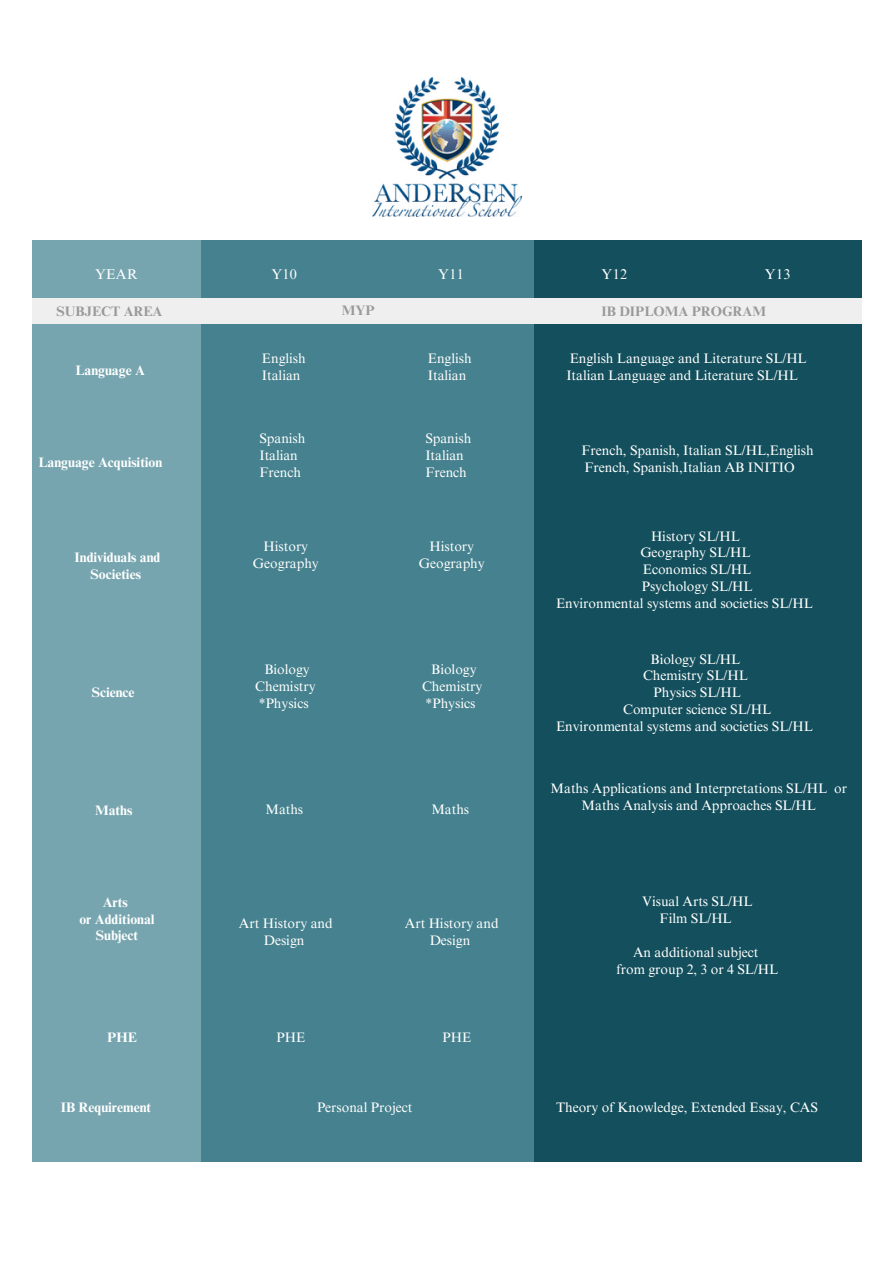
<style>
.page{position:relative;width:894px;height:1264px;background:#fff}
.page>*{position:absolute;margin:0;border:0;box-sizing:border-box;transform-origin:0 0}
.t1{font:14.1px "Times NRMT Pro";letter-spacing:.015em;color:#fff}
.t2{font:13.8px/16.8px "Times NRMT Pro";color:#fff;text-align:center}
.t3{font:700 13.8px/16.8px "Times NRMT Pro";color:#fff;text-align:center}
.t4{font:700 13.8px "Times NRMT Pro";color:#999}
</style>
<div class="page">
<div style="left:32px;top:240px;width:170px;height:59px;background:#76a5af"></div>
<div style="left:202px;top:240px;width:333px;height:59px;background:#45818e"></div>
<div style="left:534px;top:240px;width:327px;height:59px;background:#134f5c"></div>
<div style="left:32px;top:298px;width:829px;height:27px;background:#efefef"></div>
<div style="left:32px;top:324px;width:170px;height:837px;background:#76a5af"></div>
<div style="left:202px;top:324px;width:333px;height:837px;background:#45818e"></div>
<div style="left:534px;top:324px;width:327px;height:837px;background:#134f5c"></div>
<img style="left:372px;top:78px;width:150px;height:138px">
<p class="t1" style="left:95px;top:265px;width:44px">YEAR</p>
<p class="t1" style="left:271px;top:265px;width:27px">Y10</p>
<p class="t1" style="left:438px;top:265px;width:27px">Y11</p>
<p class="t1" style="left:601px;top:265px;width:27px">Y12</p>
<p class="t1" style="left:764px;top:265px;width:27px">Y13</p>
<p class="t4" style="left:56px;top:303px;width:107px">SUBJECT AREA</p>
<p class="t3" style="left:75px;top:362px;width:71px">Language A</p>
<p class="t3" style="left:38px;top:454px;width:125px">Language Acquisition</p>
<p class="t3" style="left:74px;top:549px;width:87px">Individuals and<br>Societies</p>
<p class="t3" style="left:92px;top:684px;width:44px">Science</p>
<p class="t3" style="left:95px;top:802px;width:39px">Maths</p>
<p class="t3" style="left:79px;top:893px;width:77px">Arts<br>or Additional<br>Subject</p>
<p class="t3" style="left:107px;top:1029px;width:31px">PHE</p>
<p class="t3" style="left:61px;top:1098px;width:92px">IB Requirement</p>
<p class="t4" style="left:342px;top:302px;width:34px">MYP</p>
<p class="t2" style="left:262px;top:350px;width:45px;text-align:left">English<br>Italian</p>
<p class="t2" style="left:428px;top:351px;width:45px;text-align:left">English<br>Italian</p>
<p class="t2" style="left:259px;top:431px;width:48px;text-align:left">Spanish<br>Italian<br>French</p>
<p class="t2" style="left:425px;top:431px;width:48px;text-align:left">Spanish<br>Italian<br>French</p>
<p class="t2" style="left:253px;top:538px;width:67px">History<br>Geography</p>
<p class="t2" style="left:419px;top:538px;width:67px">History<br>Geography</p>
<p class="t2" style="left:255px;top:661px;width:62px">Biology<br>Chemistry *Physics</p>
<p class="t2" style="left:422px;top:661px;width:62px">Biology<br>Chemistry *Physics</p>
<p class="t2" style="left:265px;top:802px;width:39px">Maths</p>
<p class="t2" style="left:431px;top:802px;width:39px">Maths</p>
<p class="t2" style="left:239px;top:915px;width:95px">Art History and<br>Design</p>
<p class="t2" style="left:276px;top:1029px;width:30px">PHE</p>
<p class="t2" style="left:405px;top:915px;width:95px">Art History and<br>Design</p>
<p class="t2" style="left:442px;top:1029px;width:30px">PHE</p>
<p class="t2" style="left:317px;top:1099px;width:97px">Personal Project</p>
<p class="t4" style="left:601px;top:303px;width:166px">IB DIPLOMA PROGRAM</p>
<p class="t2" style="left:566px;top:350px;width:242px;text-align:left">English Language and Literature SL/HL<br>Italian Language and Literature SL/HL</p>
<p class="t2" style="left:581px;top:443px;width:234px;text-align:left">French, Spanish, Italian SL/HL,English<br>French, Spanish,Italian AB INITIO</p>
<p class="t2" style="left:650px;top:528px;width:90px">History SL/HL</p>
<p class="t2" style="left:640px;top:545px;width:112px">Geography SL/HL</p>
<p class="t2" style="left:642px;top:562px;width:110px">Economics SL/HL</p>
<p class="t2" style="left:641px;top:579px;width:112px">Psychology SL/HL</p>
<p class="t2" style="left:556px;top:596px;width:258px">Environmental systems and societies SL/HL</p>
<p class="t2" style="left:650px;top:651px;width:91px">Biology SL/HL</p>
<p class="t2" style="left:643px;top:668px;width:106px">Chemistry SL/HL</p>
<p class="t2" style="left:653px;top:685px;width:89px">Physics SL/HL</p>
<p class="t2" style="left:623px;top:701px;width:149px">Computer science SL/HL</p>
<p class="t2" style="left:556px;top:718px;width:258px">Environmental systems and societies SL/HL</p>
<p class="t2" style="left:550px;top:780px;width:298px">Maths Applications and Interpretations SL/HL or<br>Maths Analysis and Approaches SL/HL</p>
<p class="t2" style="left:642px;top:894px;width:112px">Visual Arts SL/HL<br>Film SL/HL</p>
<p class="t2" style="left:616px;top:944px;width:163px">An additional subject<br>from group 2, 3 or 4 SL/HL</p>
<p class="t2" style="left:556px;top:1099px;width:263px">Theory of Knowledge, Extended Essay, CAS</p>
</div>
